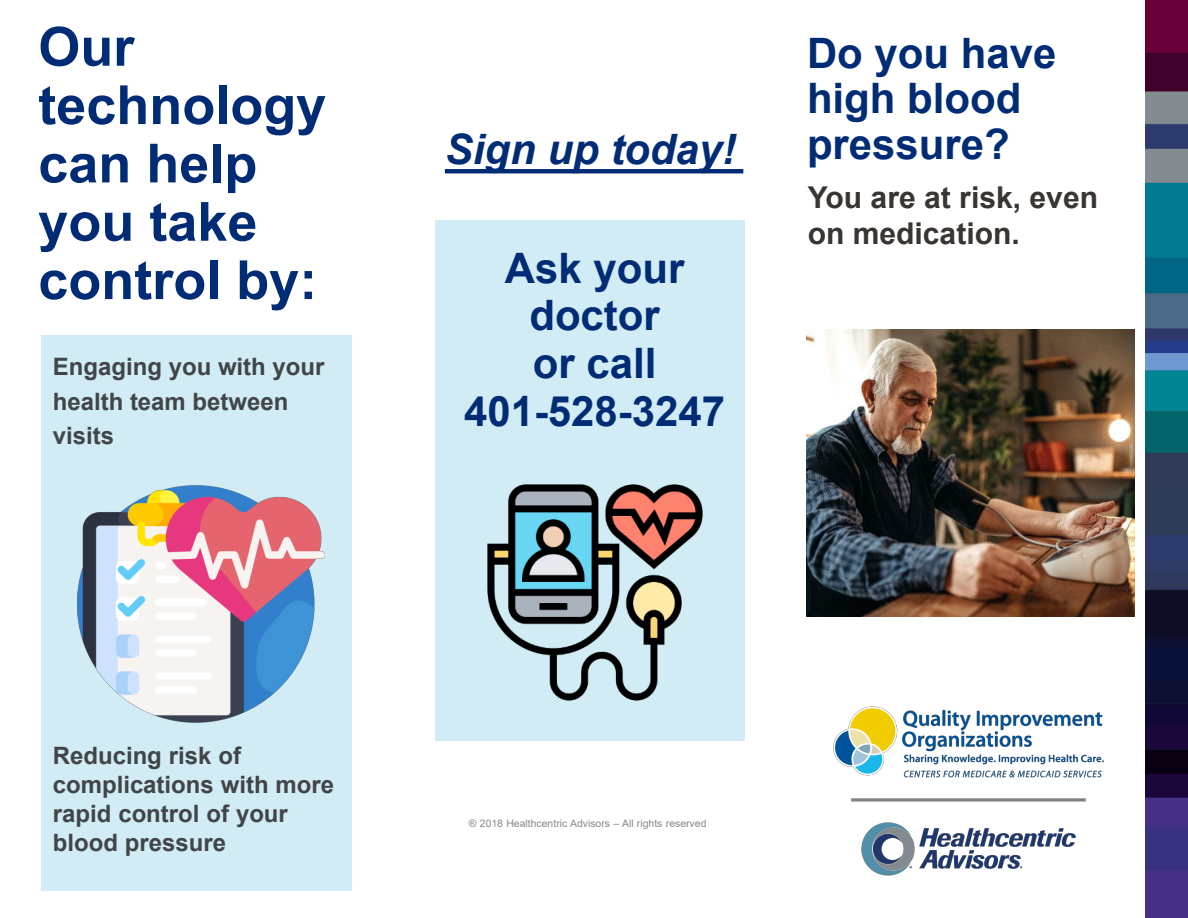
<style>
.page{position:relative;width:1188px;height:918px;background:#fff}
.page>*{position:absolute;margin:0;border:0;box-sizing:border-box;transform-origin:0 0}
.t1{font:700 54px/58.3px "Arial";color:#002c76}
.t2{font:700 42px/47.8px "Arial";color:#002c76;text-align:center}
.t3{font:italic 700 42px "Arial";color:#002c76}
.t4{font:700 30.15px "Arial";color:#3b3531}
.t5{font:700 30px "Arial";color:#3b3531}
.t6{font:700 24px/28.8px "Arial";color:#414548}
.t7{font:10.5px "Arial";color:#828a8f}
</style>
<div class="page">
<div style="left:41px;top:336px;width:311px;height:555px;background:#d1ecf4"></div>
<img style="left:78px;top:485px;width:247px;height:238px">
<div style="left:436px;top:220px;width:309px;height:520px;background:#d1ecf4"></div>
<img style="left:487px;top:484px;width:216px;height:217px">
<svg style="left:445px;top:169px;width:298px;height:4px"></svg>
<img style="left:833px;top:706px;width:271px;height:170px">
<img style="left:807px;top:330px;width:328px;height:286px">
<img style="left:1145px;top:0;width:43px;height:918px">
<h1 class="t1" style="left:38px;top:23px;width:289px">Our technology can help you take control by:</h1>
<p class="t6" style="left:53px;top:351px;width:273px;line-height:34.7px">Engaging you with your health team between visits</p>
<h2 class="t3" style="left:445px;top:133px;width:293px">Sign up today!</h2>
<h2 class="t2" style="left:464px;top:248px;width:263px">Ask your doctor<br>or call<br>401-528-3247</h2>
<h2 class="t2" style="left:807px;top:34px;width:251px;line-height:45.5px;text-align:left">Do you have high blood pressure?</h2>
<p class="t4" style="left:808px;top:186px;width:292px">You are at risk, even</p>
<p class="t5" style="left:808px;top:222px;width:214px">on medication.</p>
<p class="t6" style="left:53px;top:744px;width:283px">Reducing risk of complications with more rapid control of your blood pressure</p>
<p class="t7" style="left:469px;top:820px;width:239px">® 2018 Healthcentric Advisors – All rights reserved</p>
</div>
